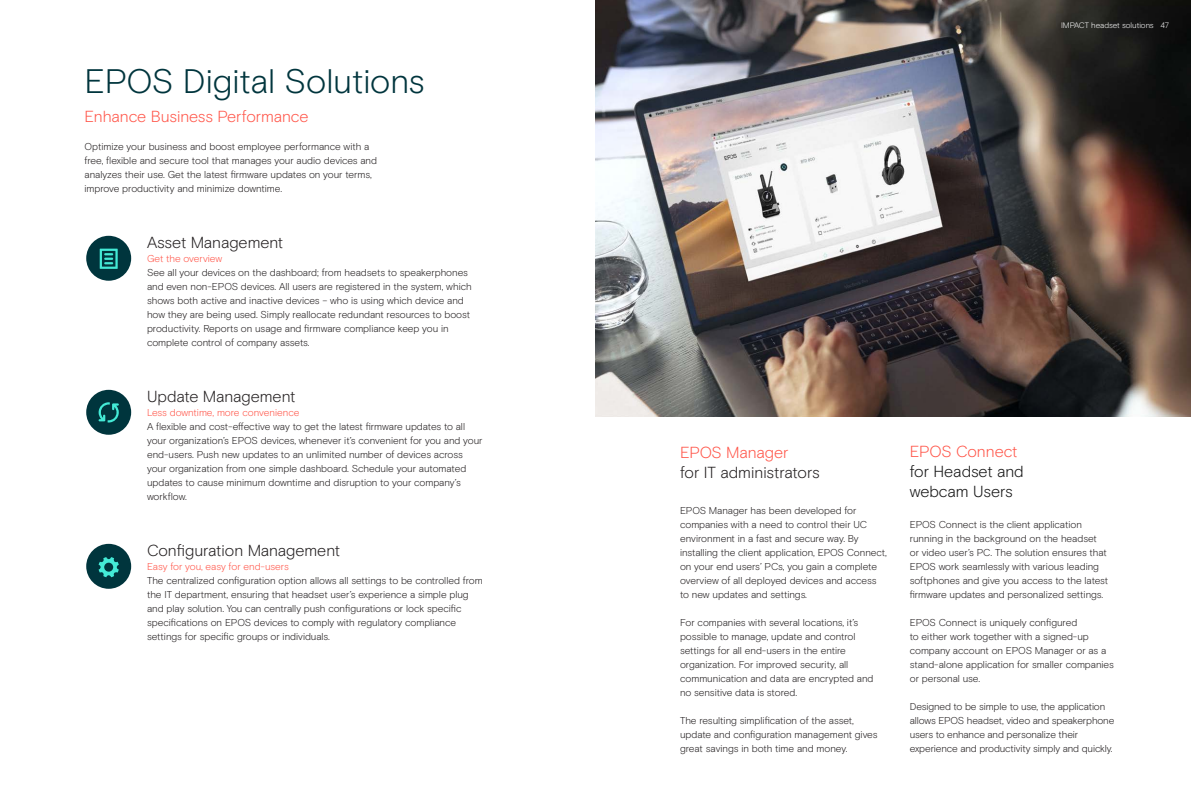
<style>
.page{position:relative;width:1191px;height:791px;background:#fff}
.page>*{position:absolute;margin:0;border:0;box-sizing:border-box;transform-origin:0 0}
.t1{font:300 34px "EPOS Basis";letter-spacing:-.005em;color:#00353d}
.t2{font:300 16px "EPOS Basis";letter-spacing:-.005em;color:#231f20}
.t3{font:300 16px "EPOS Basis";letter-spacing:-.01em;color:#ff5549}
.t4{font:300 16px/20px "EPOS Basis";letter-spacing:-.005em;color:#131313}
.t5{font:300 10px/14px "EPOS Basis";letter-spacing:-.005em;color:#231f20}
.t6{font:300 10px "EPOS Basis";letter-spacing:-.005em;color:#ff5549}
.t7{font:300 8px "EPOS Basis";letter-spacing:-.005em;color:#fff}
</style>
<div class="page">
<div style="left:86px;top:544px;width:45px;height:45px;background:#00353d;border-radius:50%"></div>
<svg style="left:99px;top:557px;width:20px;height:20px"></svg>
<div style="left:86px;top:236px;width:45px;height:45px;background:#00353d;border-radius:50%"></div>
<svg style="left:100px;top:249px;width:18px;height:20px"></svg>
<div style="left:86px;top:390px;width:45px;height:45px;background:#00353d;border-radius:50%"></div>
<svg style="left:99px;top:402px;width:20px;height:20px"></svg>
<img style="left:595px;top:0;width:596px;height:416px">
<h1 class="t1" style="left:85px;top:61px;width:342px">EPOS Digital Solutions</h1>
<h2 class="t3" style="left:85px;top:107px;width:225px">Enhance Business Performance</h2>
<p class="t5" style="left:85px;top:140px;width:294px">Optimize your business and boost employee performance with a free, flexible and secure tool that manages your audio devices and analyzes their use. Get the latest firmware updates on your terms, improve productivity and minimize downtime.</p>
<h2 class="t2" style="left:147px;top:233px;width:138px">Asset Management</h2>
<p class="t6" style="left:147px;top:253px;width:77px">Get the overview</p>
<p class="t5" style="left:147px;top:266px;width:326px">See all your devices on the dashboard; from headsets to speakerphones and even non-EPOS devices. All users are registered in the system, which shows both active and inactive devices – who is using which device and how they are being used. Simply reallocate redundant resources to boost productivity. Reports on usage and firmware compliance keep you in complete control of company assets.</p>
<h2 class="t2" style="left:147px;top:387px;width:150px">Update Management</h2>
<p class="t6" style="left:147px;top:407px;width:154px">Less downtime, more convenience</p>
<p class="t5" style="left:147px;top:420px;width:337px">A flexible and cost-effective way to get the latest firmware updates to all your organization’s EPOS devices, whenever it’s convenient for you and your end-users. Push new updates to an unlimited number of devices across your organization from one simple dashboard. Schedule your automated updates to cause minimum downtime and disruption to your company’s workflow.</p>
<h2 class="t2" style="left:147px;top:541px;width:195px">Configuration Management</h2>
<p class="t6" style="left:147px;top:561px;width:143px">Easy for you, easy for end-users</p>
<p class="t5" style="left:147px;top:574px;width:337px">The centralized configuration option allows all settings to be controlled from the IT department, ensuring that headset user’s experience a simple plug and play solution. You can centrally push configurations or lock specific specifications on EPOS devices to comply with regulatory compliance settings for specific groups or individuals.</p>
<p class="t7" style="left:1061px;top:21px;width:109px">IMPACT headset solutions 47</p>
<h2 class="t3" style="left:680px;top:443px;width:110px">EPOS Manager</h2>
<h2 class="t2" style="left:680px;top:463px;width:141px">for IT administrators</h2>
<p class="t5" style="left:680px;top:504px;width:208px">EPOS Manager has been developed for companies with a need to control their UC environment in a fast and secure way. By installing the client application, EPOS Connect, on your end users’ PCs, you gain a complete overview of all deployed devices and access to new updates and settings.</p>
<p class="t5" style="left:680px;top:616px;width:195px">For companies with several locations, it’s possible to manage, update and control settings for all end-users in the entire organization. For improved security, all communication and data are encrypted and no sensitive data is stored.</p>
<p class="t5" style="left:680px;top:714px;width:199px">The resulting simplification of the asset, update and configuration management gives great savings in both time and money.</p>
<h2 class="t3" style="left:909px;top:442px;width:109px">EPOS Connect</h2>
<h2 class="t4" style="left:909px;top:461px;width:115px">for Headset and webcam Users</h2>
<p class="t5" style="left:909px;top:518px;width:200px">EPOS Connect is the client application running in the background on the headset or video user’s PC. The solution ensures that EPOS work seamlessly with various leading softphones and give you access to the latest firmware updates and personalized settings.</p>
<p class="t5" style="left:909px;top:616px;width:206px">EPOS Connect is uniquely configured<br>to either work together with a signed-up company account on EPOS Manager or as a stand-alone application for smaller companies or personal use.</p>
<p class="t5" style="left:909px;top:700px;width:206px">Designed to be simple to use, the application allows EPOS headset, video and speakerphone users to enhance and personalize their experience and productivity simply and quickly.</p>
</div>
